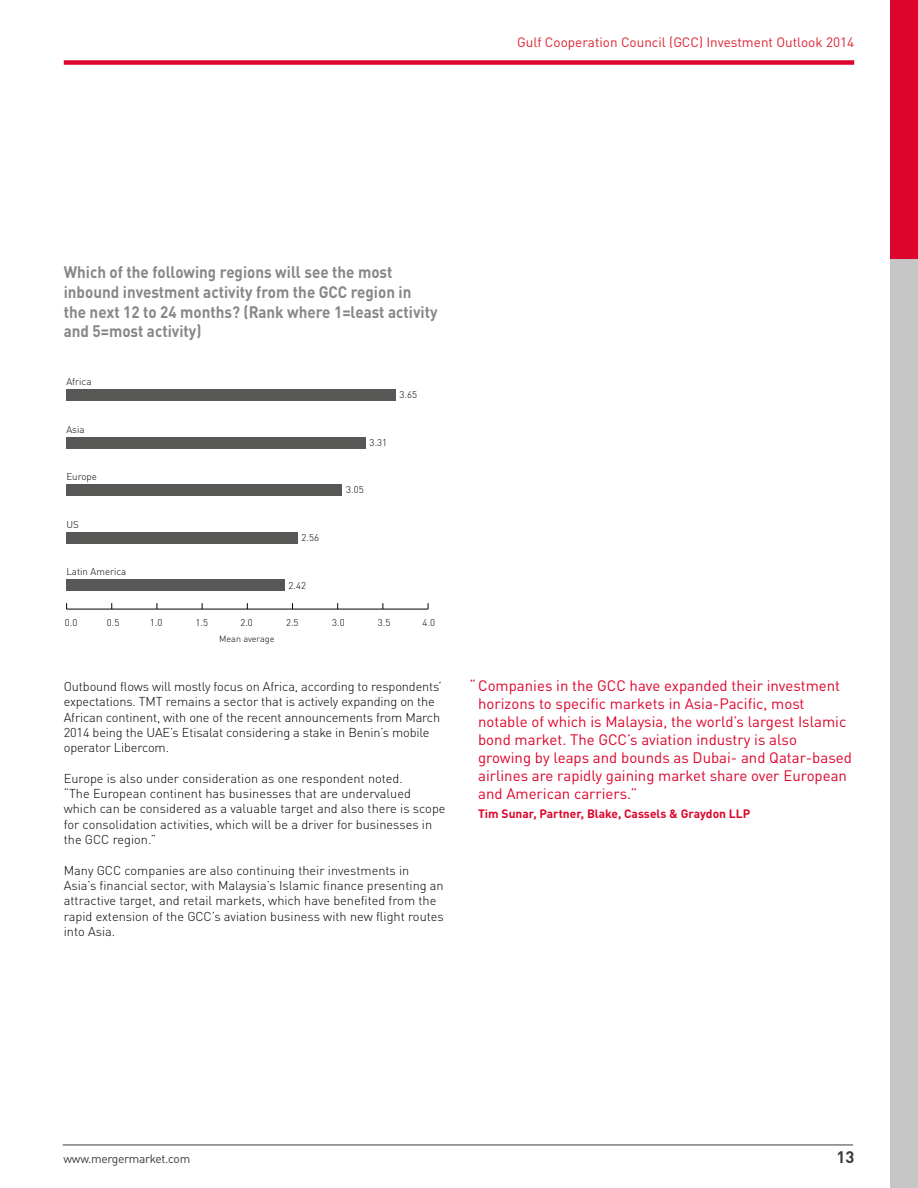
<style>
.page{position:relative;width:918px;height:1188px;background:#fff}
.page>*{position:absolute;margin:0;border:0;box-sizing:border-box;transform-origin:0 0}
.t1{font:700 16.5px/19.8px "DINOT";color:#878787;scale:.92 1}
.t2{font:700 16.5px "DINOT";color:#3c3c3b}
.t3{font:15px/18px "DINOT";color:#dd052b}
.t4{font:13.5px "DINOT";color:#df2232}
.t5{font:300 12.75px/15.3px "DINOT";color:#000}
.t6{font:700 12px "DINOT";color:#dd052b}
.t7{font:12px "DINOT";letter-spacing:-.025em;color:#3c3c3b}
.t8{font:300 9.75px "DINOT";color:#000}
.t9{font:300 9px "DINOT";color:#000}
</style>
<div class="page">
<div style="left:890px;top:0;width:28px;height:259px;background:#dd052b"></div>
<div style="left:890px;top:259px;width:28px;height:929px;background:#c6c6c6"></div>
<div style="left:64px;top:60px;width:790px;height:5px;background:#dd052b"></div>
<hr style="left:63px;top:1145px;width:790px;height:1px;background:#3c3c3b">
<hr style="left:67px;top:609px;width:361px;height:1px;background:#000">
<div style="left:67px;top:390px;width:329px;height:11px;background:#575756"></div>
<div style="left:67px;top:437px;width:299px;height:12px;background:#575756"></div>
<div style="left:67px;top:485px;width:275px;height:11px;background:#575756"></div>
<div style="left:67px;top:532px;width:231px;height:12px;background:#575756"></div>
<div style="left:67px;top:580px;width:218px;height:11px;background:#575756"></div>
<p class="t4" style="left:517px;top:34px;width:339px">Gulf Cooperation Council (GCC) Investment Outlook 2014</p>
<p class="t1" style="left:64px;top:262px;width:408px">Which of the following regions will see the most inbound investment activity from the GCC region in the next 12 to 24 months? (Rank where 1=least activity and 5=most activity)</p>
<p class="t8" style="left:66px;top:376px;width:27px">Africa</p>
<p class="t8" style="left:66px;top:423px;width:20px">Asia</p>
<p class="t8" style="left:66px;top:471px;width:32px">Europe</p>
<p class="t8" style="left:66px;top:518px;width:14px">US</p>
<p class="t8" style="left:66px;top:566px;width:61px">Latin America</p>
<p class="t8" style="left:302px;top:532px;width:19px">2.56</p>
<p class="t8" style="left:289px;top:579px;width:19px">2.42</p>
<p class="t8" style="left:399px;top:389px;width:19px">3.65</p>
<p class="t8" style="left:370px;top:437px;width:19px">3.31</p>
<p class="t8" style="left:346px;top:484px;width:19px">3.05</p>
<p class="t8" style="left:65px;top:616px;width:14px">0.0</p>
<p class="t8" style="left:107px;top:616px;width:14px">0.5</p>
<p class="t8" style="left:150px;top:616px;width:14px">1.0</p>
<p class="t8" style="left:196px;top:616px;width:14px">1.5</p>
<p class="t8" style="left:240px;top:616px;width:14px">2.0</p>
<p class="t8" style="left:286px;top:616px;width:14px">2.5</p>
<p class="t8" style="left:332px;top:616px;width:14px">3.0</p>
<p class="t8" style="left:378px;top:616px;width:14px">3.5</p>
<p class="t8" style="left:423px;top:616px;width:14px">4.0</p>
<p class="t9" style="left:219px;top:634px;width:57px">Mean average</p>
<p class="t5" style="left:64px;top:679px;width:380px">Outbound flows will mostly focus on Africa, according to respondents’ expectations. TMT remains a sector that is actively expanding on the African continent, with one of the recent announcements from March 2014 being the UAE’s Etisalat considering a stake in Benin’s mobile operator Libercom.</p>
<p class="t5" style="left:64px;top:771px;width:383px">Europe is also under consideration as one respondent noted.<br>“The European continent has businesses that are undervalued which can be considered as a valuable target and also there is scope for consolidation activities, which will be a driver for businesses in the GCC region.”</p>
<p class="t5" style="left:64px;top:862px;width:382px">Many GCC companies are also continuing their investments in Asia’s financial sector, with Malaysia’s Islamic finance presenting an attractive target, and retail markets, which have benefited from the rapid extension of the GCC’s aviation business with new flight routes into Asia.</p>
<p class="t3" style="left:478px;top:676px;width:375px;text-indent:-9px">“Companies in the GCC have expanded their investment horizons to specific markets in Asia-Pacific, most notable of which is Malaysia, the world’s largest Islamic bond market. The GCC’s aviation industry is also growing by leaps and bounds as Dubai- and Qatar-based airlines are rapidly gaining market share over European and American carriers.”</p>
<p class="t6" style="left:478px;top:806px;width:274px">Tim Sunar, Partner, Blake, Cassels &amp; Graydon LLP</p>
<p class="t7" style="left:64px;top:1151px;width:128px">www.mergermarket.com</p>
<p class="t2" style="left:837px;top:1146px;width:19px">13</p>
</div>
